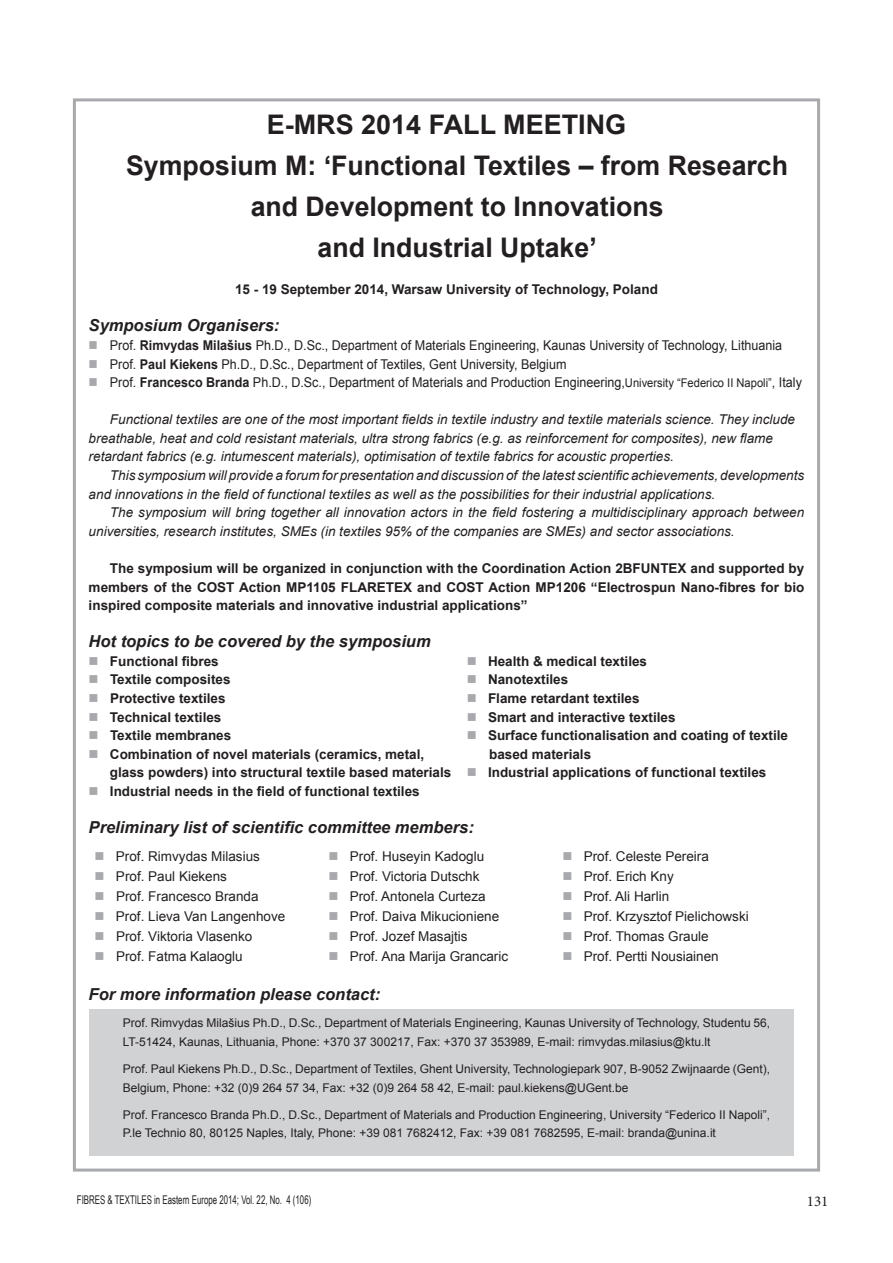
<style>
.page{position:relative;width:893px;height:1263px;background:#fff}
.page>*{position:absolute;margin:0;border:0;box-sizing:border-box;transform-origin:0 0}
.t1{font:700 27px "Arial";color:#231f20}
.Normal__Web{font:italic 700 16.5px "Arial";color:#231f20}
.heading_3{font:italic 700 16.5px "Arial";color:#231f20}
.t2{font:15px "Minion Pro";color:#231f20}
.t3{font:700 13.5px/18.6px "Arial";color:#231f20;text-align:justify}
.t4{font:italic 13.5px/18.6px "Arial";color:#231f20}
.t5{font:13.5px "Arial";color:#231f20}
.t6{font:13.5px "Arial";color:#231f20;scale:.93 1}
.t7{font:12px/18.6px "Arial";color:#231f20}
.t8{font:12px "Arial Narrow";color:#231f20;scale:.8 1}
.s1{color:#a8a9ad}
.s2{font-weight:700}
.s3{font-size:12px}
</style>
<div class="page">
<div style="left:89px;top:1009px;width:704px;height:147px;background:#d1d2d4"></div>
<p class="t1" style="left:267px;top:107px;width:361px">E-MRS 2014 FALL MEETING</p>
<p class="t1" style="left:126px;top:148px;width:663px">Symposium M: ‘Functional Textiles – from Research</p>
<p class="t1" style="left:251px;top:189px;width:414px">and Development to Innovations</p>
<p class="t1" style="left:317px;top:230px;width:281px">and Industrial Uptake’</p>
<p class="t3" style="left:235px;top:281px;width:424px">15 - 19 September 2014, Warsaw University of Technology, Poland</p>
<p class="heading_3" style="left:89px;top:315px;width:192px">Symposium Organisers:</p>
<p class="t6" style="left:89px;top:336px;width:747px"><span class="s1">■</span> Prof. <span class="s2">Rimvydas Milašius</span> Ph.D., D.Sc., Department of Materials Engineering, Kaunas University of Technology, Lithuania</p>
<p class="t6" style="left:89px;top:355px;width:515px"><span class="s1">■</span> Prof. <span class="s2">Paul Kiekens</span> Ph.D., D.Sc., Department of Textiles, Gent University, Belgium</p>
<p class="t6" style="left:89px;top:374px;width:768px"><span class="s1">■</span> Prof. <span class="s2">Francesco Branda</span> Ph.D., D.Sc., Department of Materials and Production Engineering,<span class="s3">University “Federico II Napoli”</span>, Italy</p>
<p class="t4" style="left:89px;top:410px;width:708px;text-indent:21px">Functional textiles are one of the most important fields in textile industry and textile materials science. They include breathable, heat and cold resistant materials, ultra strong fabrics (e.g. as reinforcement for composites), new flame retardant fabrics (e.g. intumescent materials), optimisation of textile fabrics for acoustic properties.</p>
<p class="t4" style="left:89px;top:466px;width:717px;text-indent:21px">This symposium will provide a forum for presentation and discussion of the latest scientific achievements, developments and innovations in the field of functional textiles as well as the possibilities for their industrial applications.</p>
<p class="t4" style="left:89px;top:503px;width:717px;text-indent:21px">The symposium will bring together all innovation actors in the field fostering a multidisciplinary approach between universities, research institutes, SMEs (in textiles 95% of the companies are SMEs) and sector associations.</p>
<p class="t3" style="left:89px;top:559px;width:717px;text-indent:21px">The symposium will be organized in conjunction with the Coordination Action 2BFUNTEX and supported by members of the COST Action MP1105 FLARETEX and COST Action MP1206 “Electrospun Nano-fibres for bio inspired composite materials and innovative industrial applications”</p>
<p class="Normal__Web" style="left:89px;top:631px;width:343px">Hot topics to be covered by the symposium</p>
<p class="t3" style="left:89px;top:652px;width:132px"><span class="s1">■</span> Functional fibres</p>
<p class="t3" style="left:467px;top:652px;width:182px"><span class="s1">■</span> Health &amp; medical textiles</p>
<p class="t3" style="left:89px;top:671px;width:143px"><span class="s1">■</span> Textile composites</p>
<p class="t3" style="left:467px;top:671px;width:103px"><span class="s1">■</span> Nanotextiles</p>
<p class="t3" style="left:89px;top:689px;width:138px"><span class="s1">■</span> Protective textiles</p>
<p class="t3" style="left:467px;top:689px;width:174px"><span class="s1">■</span> Flame retardant textiles</p>
<p class="t3" style="left:89px;top:708px;width:134px"><span class="s1">■</span> Technical textiles</p>
<p class="t3" style="left:467px;top:708px;width:210px"><span class="s1">■</span> Smart and interactive textiles</p>
<p class="t3" style="left:89px;top:726px;width:144px"><span class="s1">■</span> Textile membranes</p>
<p class="t3" style="left:467px;top:726px;width:323px"><span class="s1">■</span> Surface functionalisation and coating of textile</p>
<p class="t3" style="left:89px;top:745px;width:337px"><span class="s1">■</span> Combination of novel materials (ceramics, metal,</p>
<p class="t3" style="left:489px;top:745px;width:104px">based materials</p>
<p class="t3" style="left:110px;top:764px;width:658px">glass powders) into structural textile based materials <span class="s1">■</span> Industrial applications of functional textiles</p>
<p class="t3" style="left:89px;top:782px;width:333px"><span class="s1">■</span> Industrial needs in the field of functional textiles</p>
<p class="Normal__Web" style="left:89px;top:816px;width:387px">Preliminary list of scientific committee members:</p>
<p class="t5" style="left:95px;top:847px;width:167px"><span class="s1">■</span> Prof. Rimvydas Milasius</p>
<p class="t5" style="left:95px;top:867px;width:134px"><span class="s1">■</span> Prof. Paul Kiekens</p>
<p class="t5" style="left:95px;top:887px;width:165px"><span class="s1">■</span> Prof. Francesco Branda</p>
<p class="t5" style="left:95px;top:907px;width:192px"><span class="s1">■</span> Prof. Lieva Van Langenhove</p>
<p class="t5" style="left:95px;top:928px;width:159px"><span class="s1">■</span> Prof. Viktoria Vlasenko</p>
<p class="t5" style="left:95px;top:948px;width:150px"><span class="s1">■</span> Prof. Fatma Kalaoglu</p>
<p class="t5" style="left:329px;top:847px;width:157px"><span class="s1">■</span> Prof. Huseyin Kadoglu</p>
<p class="t5" style="left:329px;top:867px;width:152px"><span class="s1">■</span> Prof. Victoria Dutschk</p>
<p class="t5" style="left:329px;top:887px;width:159px"><span class="s1">■</span> Prof. Antonela Curteza</p>
<p class="t5" style="left:329px;top:907px;width:172px"><span class="s1">■</span> Prof. Daiva Mikucioniene</p>
<p class="t5" style="left:329px;top:928px;width:141px"><span class="s1">■</span> Prof. Jozef Masajtis</p>
<p class="t5" style="left:329px;top:948px;width:181px"><span class="s1">■</span> Prof. Ana Marija Grancaric</p>
<p class="t5" style="left:562px;top:847px;width:148px"><span class="s1">■</span> Prof. Celeste Pereira</p>
<p class="t5" style="left:562px;top:867px;width:113px"><span class="s1">■</span> Prof. Erich Kny</p>
<p class="t5" style="left:562px;top:887px;width:108px"><span class="s1">■</span> Prof. Ali Harlin</p>
<p class="t5" style="left:562px;top:907px;width:188px"><span class="s1">■</span> Prof. Krzysztof Pielichowski</p>
<p class="t5" style="left:562px;top:928px;width:148px"><span class="s1">■</span> Prof. Thomas Graule</p>
<p class="t5" style="left:562px;top:948px;width:158px"><span class="s1">■</span> Prof. Pertti Nousiainen</p>
<p class="heading_3" style="left:89px;top:984px;width:293px">For more information please contact:</p>
<p class="t7" style="left:123px;top:1014px;width:649px">Prof. Rimvydas Milašius Ph.D., D.Sc., Department of Materials Engineering, Kaunas University of Technology, Studentu 56,<br>LT-51424, Kaunas, Lithuania, Phone: +370 37 300217, Fax: +370 37 353989, E-mail: rimvydas.milasius@ktu.lt</p>
<p class="t7" style="left:123px;top:1059px;width:649px">Prof. Paul Kiekens Ph.D., D.Sc., Department of Textiles, Ghent University, Technologiepark 907, B-9052 Zwijnaarde (Gent),<br>Belgium, Phone: +32 (0)9 264 57 34, Fax: +32 (0)9 264 58 42, E-mail: paul.kiekens@UGent.be</p>
<p class="t7" style="left:123px;top:1105px;width:649px">Prof. Francesco Branda Ph.D., D.Sc., Department of Materials and Production Engineering, University “Federico II Napoli”,<br>P.le Technio 80, 80125 Naples, Italy, Phone: +39 081 7682412, Fax: +39 081 7682595, E-mail: branda@unina.it</p>
<p class="t8" style="left:77px;top:1191px;width:295px">FIBRES &amp; TEXTILES in Eastern Europe 2014; Vol. 22, No. 4 (106)</p>
<p class="t2" style="left:807px;top:1191px;width:23px">131</p>
</div>
